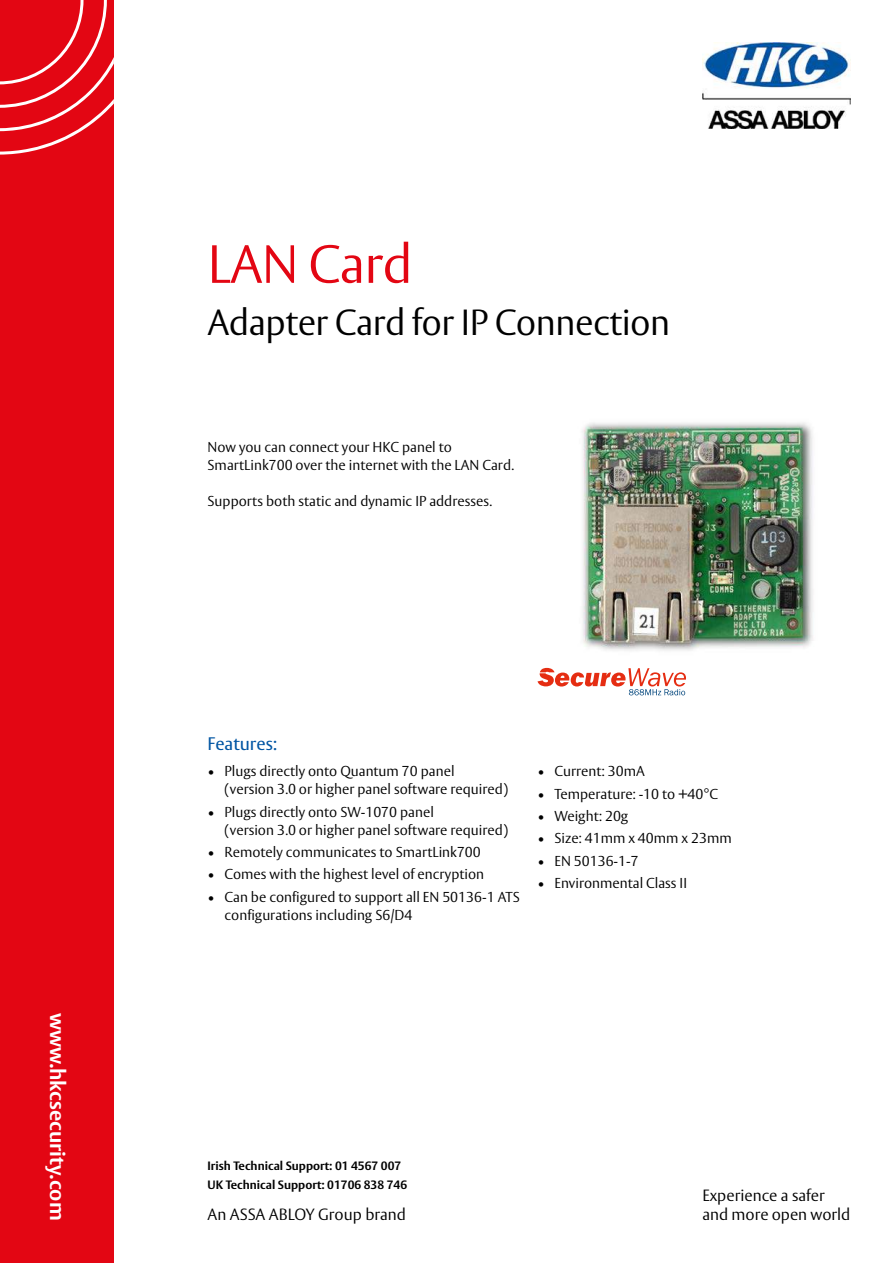
<style>
.page{position:relative;width:893px;height:1263px;background:#fff}
.page>*{position:absolute;margin:0;border:0;box-sizing:border-box;transform-origin:0 0}
.t1{font:300 53.1px "ASSA Vesta";letter-spacing:-.015em;color:#e30613}
.t2{font:300 36px "ASSA Vesta";letter-spacing:-.015em;color:#000}
.t3{font:700 21px "ASSA Vesta";color:#fff}
.t4{font:18px "ASSA Vesta";color:#0155a3}
.t5{font:300 16.2px "ASSA Vesta";color:#000}
.t6{font:300 14.25px/18px "ASSA Vesta";color:#000}
.t7{font:700 12px/18.6px "ASSA Vesta";color:#000}
</style>
<div class="page">
<div style="left:0;top:0;width:114px;height:1263px;background:#e30613"></div>
<svg style="left:0;top:0;width:114px;height:155px"></svg>
<img style="left:702px;top:43px;width:148px;height:86px">
<img style="left:582px;top:422px;width:231px;height:229px">
<svg style="left:537px;top:668px;width:149px;height:27px"></svg>
<h3 class="t3" style="left:70px;top:1013px;width:209px;rotate:90deg">www.hkcsecurity.com</h3>
<h1 class="t1" style="left:207px;top:232px;width:207px">LAN Card</h1>
<h2 class="t2" style="left:207px;top:300px;width:464px">Adapter Card for IP Connection</h2>
<p class="t6" style="left:207px;top:438px;width:308px">Now you can connect your HKC panel to<br>SmartLink700 over the internet with the LAN Card.</p>
<p class="t6" style="left:207px;top:492px;width:286px">Supports both static and dynamic IP addresses.</p>
<p class="t4" style="left:207px;top:732px;width:71px">Features:</p>
<p class="t6" style="left:225px;top:763px;width:285px;text-indent:-17px">• Plugs directly onto Quantum 70 panel<br>(version 3.0 or higher panel software required)</p>
<p class="t6" style="left:225px;top:803px;width:285px;text-indent:-17px">• Plugs directly onto SW-1070 panel<br>(version 3.0 or higher panel software required)</p>
<p class="t6" style="left:207px;top:844px;width:275px">• Remotely communicates to SmartLink700</p>
<p class="t6" style="left:207px;top:866px;width:278px">• Comes with the highest level of encryption</p>
<p class="t6" style="left:225px;top:888px;width:297px;text-indent:-17px">• Can be configured to support all EN 50136-1 ATS configurations including S6/D4</p>
<p class="t6" style="left:537px;top:763px;width:109px">• Current: 30mA</p>
<p class="t6" style="left:537px;top:785px;width:182px">• Temperature: -10 to +40°C</p>
<p class="t6" style="left:537px;top:808px;width:92px">• Weight: 20g</p>
<p class="t6" style="left:537px;top:830px;width:196px">• Size: 41mm x 40mm x 23mm</p>
<p class="t6" style="left:537px;top:852px;width:103px">• EN 50136-1-7</p>
<p class="t6" style="left:537px;top:874px;width:151px">• Environmental Class II</p>
<p class="t7" style="left:207px;top:1157px;width:201px">Irish Technical Support: 01 4567 007<br>UK Technical Support: 01706 838 746</p>
<p class="t5" style="left:702px;top:1186px;width:124px">Experience a safer</p>
<p class="t5" style="left:207px;top:1205px;width:200px">An ASSA ABLOY Group brand</p>
<p class="t5" style="left:702px;top:1205px;width:149px">and more open world</p>
</div>
